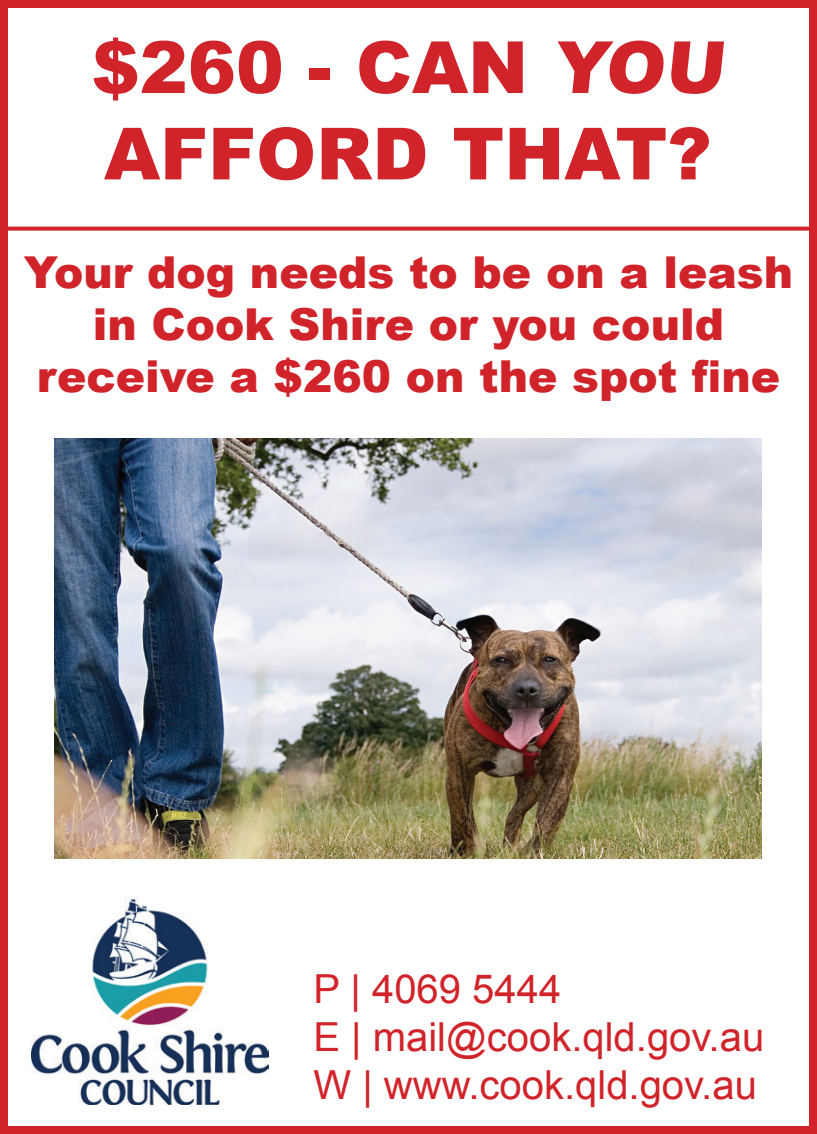
<style>
.page{position:relative;width:817px;height:1134px;background:#fff}
.page>*{position:absolute;margin:0;border:0;box-sizing:border-box;transform-origin:0 0}
.t1{font:900 72px/86.4px "Arial";color:#d1232a}
.t2{font:900 44px/52px "Arial";color:#d1232a;text-align:center}
.t3{font:40px/48px "Arial";color:#d1232a}
</style>
<div class="page">
<img style="left:55px;top:439px;width:706px;height:419px">
<div style="left:0;top:0;width:816px;height:1134px;border:8px solid #d1232a"></div>
<img style="left:32px;top:897px;width:236px;height:207px">
<svg style="left:0;top:227px;width:816px;height:4px;background:#d5363d"></svg>
<h1 class="t1" style="left:92px;top:22px;width:644px">$260 - CAN YOU<br>AFFORD THAT?</h1>
<p class="t2" style="left:24px;top:245px;width:770px">Your dog needs to be on a leash in Cook Shire or you could receive a $260 on the spot fine</p>
<p class="t3" style="left:313px;top:965px;width:452px">P | 4069 5444<br>E | mail@cook.qld.gov.au<br>W | www.cook.qld.gov.au</p>
</div>
